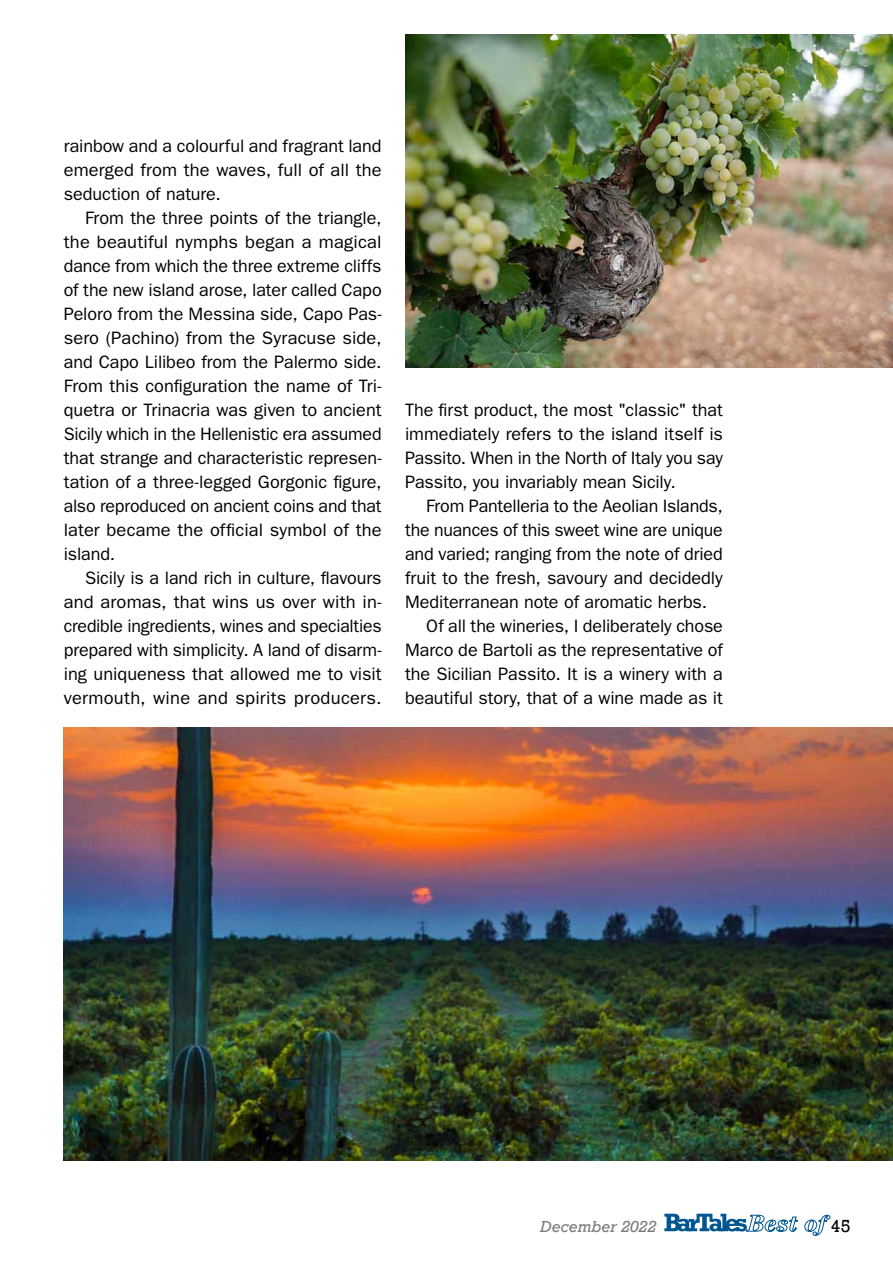
<style>
.page{position:relative;width:893px;height:1263px;background:#fff}
.page>*{position:absolute;margin:0;border:0;box-sizing:border-box;transform-origin:0 0}
.t1{font:18px/24px "ITC Franklin Gothic Std";letter-spacing:-.005em;color:#000;text-align:justify}
.t2{font:18px "Rockwell";color:#000}
.t3{font:italic 15px "Rockwell";color:#7c7b7b}
</style>
<div class="page">
<img style="left:405px;top:34px;width:488px;height:334px">
<img style="left:64px;top:728px;width:829px;height:433px">
<svg style="left:664px;top:1214px;width:166px;height:22px"></svg>
<p class="t1" style="left:64px;top:134px;width:319px">rainbow and a colourful and fragrant land emerged from the waves, full of all the seduction of nature.</p>
<p class="t1" style="left:64px;top:206px;width:319px;text-indent:21px">From the three points of the triangle, the beautiful nymphs began a magical dance from which the three extreme cliffs of the new island arose, later called Capo Peloro from the Messina side, Capo Pas&shy;sero (Pachino) from the Syracuse side, and Capo Lilibeo from the Palermo side.<br>From this configuration the name of Tri&shy;quetra or Trinacria was given to ancient Sicily which in the Hellenistic era assumed that strange and characteristic represen&shy;tation of a three-legged Gorgonic figure, also reproduced on ancient coins and that later became the official symbol of the island.</p>
<p class="t1" style="left:64px;top:566px;width:319px;text-indent:21px">Sicily is a land rich in culture, flavours and aromas, that wins us over with in&shy;credible ingredients, wines and specialties prepared with simplicity. A land of disarm&shy;ing uniqueness that allowed me to visit vermouth, wine and spirits producers.</p>
<p class="t1" style="left:405px;top:398px;width:319px">The first product, the most "classic" that immediately refers to the island itself is Passito. When in the North of Italy you say Passito, you invariably mean Sicily.</p>
<p class="t1" style="left:426px;top:494px;width:298px">From Pantelleria to the Aeolian Islands,</p>
<p class="t1" style="left:405px;top:518px;width:319px">the nuances of this sweet wine are unique</p>
<p class="t1" style="left:405px;top:542px;width:319px">and varied; ranging from the note of dried</p>
<p class="t1" style="left:405px;top:566px;width:319px">fruit to the fresh, savoury and decidedly</p>
<p class="t1" style="left:405px;top:590px;width:304px">Mediterranean note of aromatic herbs.</p>
<p class="t1" style="left:426px;top:614px;width:298px">Of all the wineries, I deliberately chose</p>
<p class="t1" style="left:405px;top:638px;width:319px">Marco de Bartoli as the representative of</p>
<p class="t1" style="left:405px;top:662px;width:319px">the Sicilian Passito. It is a winery with a</p>
<p class="t1" style="left:405px;top:686px;width:319px">beautiful story, that of a wine made as it</p>
<p class="t3" style="left:540px;top:1217px;width:117px">December 2022</p>
<p class="t2" style="left:831px;top:1215px;width:21px">45</p>
</div>
